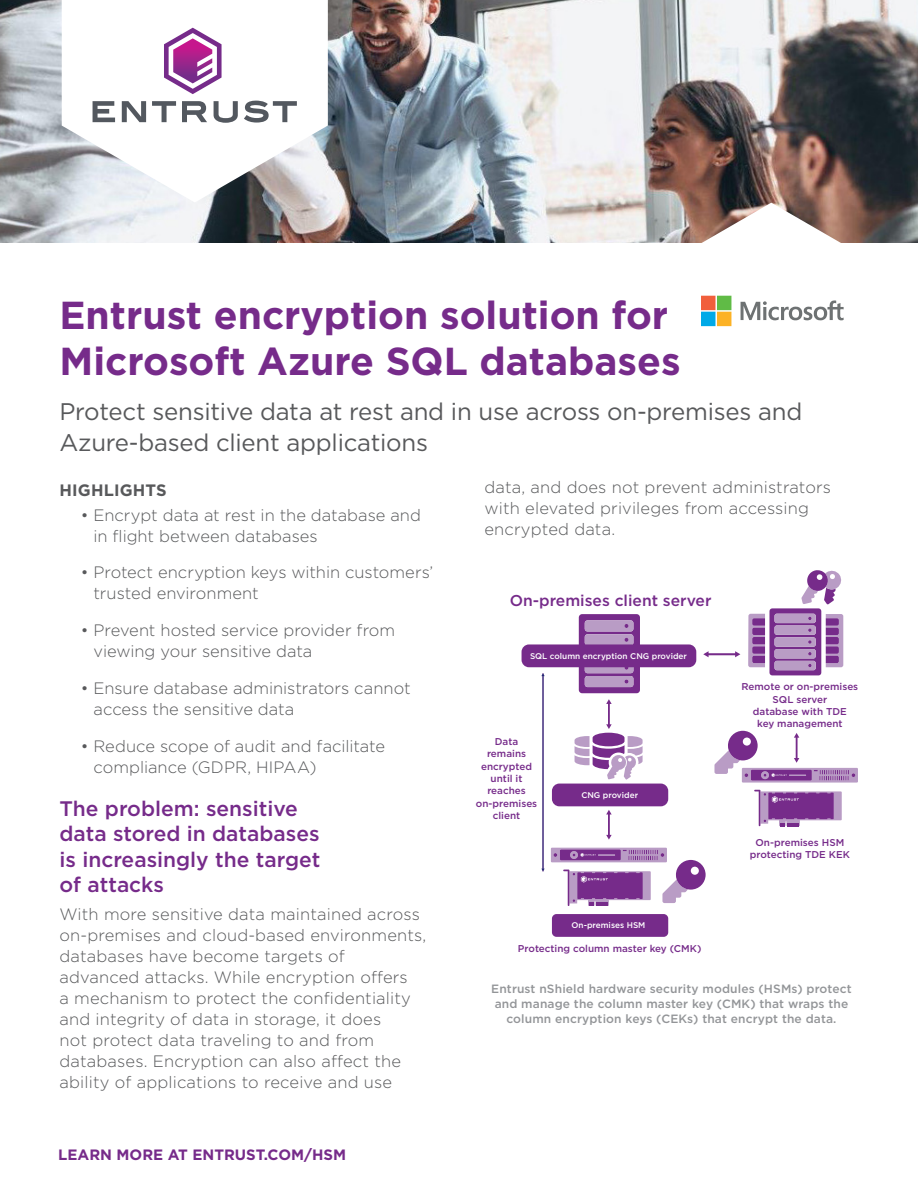
<style>
.page{position:relative;width:918px;height:1188px;background:#fff}
.page>*{position:absolute;margin:0;border:0;box-sizing:border-box;transform-origin:0 0}
.t1{font:700 39px/46.5px "Gotham";color:#762b8a}
.t2{font:24px/31.5px "Gotham";letter-spacing:-.01em;color:#58595b}
.t3{font:500 21px/25.5px "Gotham";color:#762b8a}
.t4{font:300 16.5px/21px "Gotham";letter-spacing:.01em;color:#58595b}
.t5{font:700 16.5px "Gotham";letter-spacing:.01em;color:#58595b}
.t6{font:500 15.6px "Gotham";color:#762b8a}
.t7{font:700 15px "Gotham";color:#762b8a}
.t8{font:500 12px/15px "Gotham";letter-spacing:.01em;color:#939598;text-align:center}
.t9{font:500 9.9px/12.3px "Gotham";color:#762b8a;text-align:center}
.t10{font:500 8.25px "Gotham";color:#fff}
</style>
<div class="page">
<img style="left:0;top:0;width:918px;height:243px">
<svg style="left:579px;top:614px;width:61px;height:79px;background:#9b6aab"></svg>
<hr style="left:543px;top:676px;width:1px;height:193px;background:#242b75">
<div style="left:552px;top:914px;width:116px;height:23px;background:#762b8a;border-radius:5px"></div>
<div style="left:552px;top:784px;width:116px;height:22px;background:#762b8a;border-radius:7px"></div>
<div style="left:522px;top:644px;width:174px;height:23px;background:#762b8a;border-radius:7px"></div>
<hr style="left:608px;top:703px;width:2px;height:22px;background:#762b8a">
<svg style="left:606px;top:699px;width:6px;height:5px"></svg>
<hr style="left:608px;top:814px;width:2px;height:22px;background:#762b8a">
<svg style="left:606px;top:810px;width:6px;height:5px"></svg>
<svg style="left:606px;top:835px;width:6px;height:5px"></svg>
<hr style="left:708px;top:653px;width:28px;height:2px;background:#762b8a">
<svg style="left:703px;top:651px;width:6px;height:6px"></svg>
<svg style="left:735px;top:651px;width:5px;height:6px"></svg>
<svg style="left:748px;top:570px;width:95px;height:105px"></svg>
<svg style="left:754px;top:790px;width:88px;height:36px"></svg>
<svg style="left:714px;top:731px;width:144px;height:52px"></svg>
<svg style="left:551px;top:848px;width:155px;height:58px"></svg>
<svg style="left:575px;top:724px;width:68px;height:56px"></svg>
<svg style="left:741px;top:300px;width:103px;height:20px"></svg>
<svg style="left:701px;top:296px;width:30px;height:30px"></svg>
<h1 class="t1" style="left:60px;top:292px;width:623px">Entrust encryption solution for<br>Microsoft Azure SQL databases</h1>
<h2 class="t2" style="left:60px;top:395px;width:744px">Protect sensitive data at rest and in use across on-premises and<br>Azure-based client applications</h2>
<p class="t5" style="left:60px;top:480px;width:109px">HIGHLIGHTS</p>
<p class="t4" style="left:94px;top:504px;width:329px;text-indent:-13px">• Encrypt data at rest in the database and in flight between databases</p>
<p class="t4" style="left:94px;top:562px;width:341px;text-indent:-13px">• Protect encryption keys within customers’ trusted environment</p>
<p class="t4" style="left:94px;top:620px;width:303px;text-indent:-13px">• Prevent hosted service provider from viewing your sensitive data</p>
<p class="t4" style="left:94px;top:678px;width:319px;text-indent:-13px">• Ensure database administrators cannot access the sensitive data</p>
<p class="t4" style="left:94px;top:736px;width:293px;text-indent:-13px">• Reduce scope of audit and facilitate compliance (GDPR, HIPAA)</p>
<p class="t3" style="left:60px;top:795px;width:262px">The problem: sensitive data stored in databases is increasingly the target of attacks</p>
<p class="t4" style="left:60px;top:903px;width:368px">With more sensitive data maintained across on-premises and cloud-based environments, databases have become targets of advanced attacks. While encryption offers<br>a mechanism to protect the confidentiality and integrity of data in storage, it does<br>not protect data traveling to and from databases. Encryption can also affect the ability of applications to receive and use</p>
<p class="t4" style="left:485px;top:477px;width:348px">data, and does not prevent administrators with elevated privileges from accessing encrypted data.</p>
<p class="t6" style="left:510px;top:590px;width:203px">On-premises client server</p>
<p class="t10" style="left:530px;top:650px;width:158px">SQL column encryption CNG provider</p>
<p class="t9" style="left:742px;top:681px;width:118px">Remote or on-premises<br>SQL server<br>database with TDE<br>key management</p>
<p class="t9" style="left:476px;top:735px;width:63px">Data remains encrypted until it reaches on-premises client</p>
<p class="t10" style="left:581px;top:790px;width:58px">CNG provider</p>
<p class="t9" style="left:750px;top:836px;width:102px">On-premises HSM protecting TDE KEK</p>
<p class="t10" style="left:572px;top:920px;width:75px">On-premises HSM</p>
<p class="t9" style="left:518px;top:942px;width:185px">Protecting column master key (CMK)</p>
<p class="t8" style="left:491px;top:981px;width:362px">Entrust nShield hardware security modules (HSMs) protect and manage the column master key (CMK) that wraps the column encryption keys (CEKs) that encrypt the data.</p>
<p class="t7" style="left:58px;top:1144px;width:289px">LEARN MORE AT ENTRUST.COM/HSM</p>
</div>
